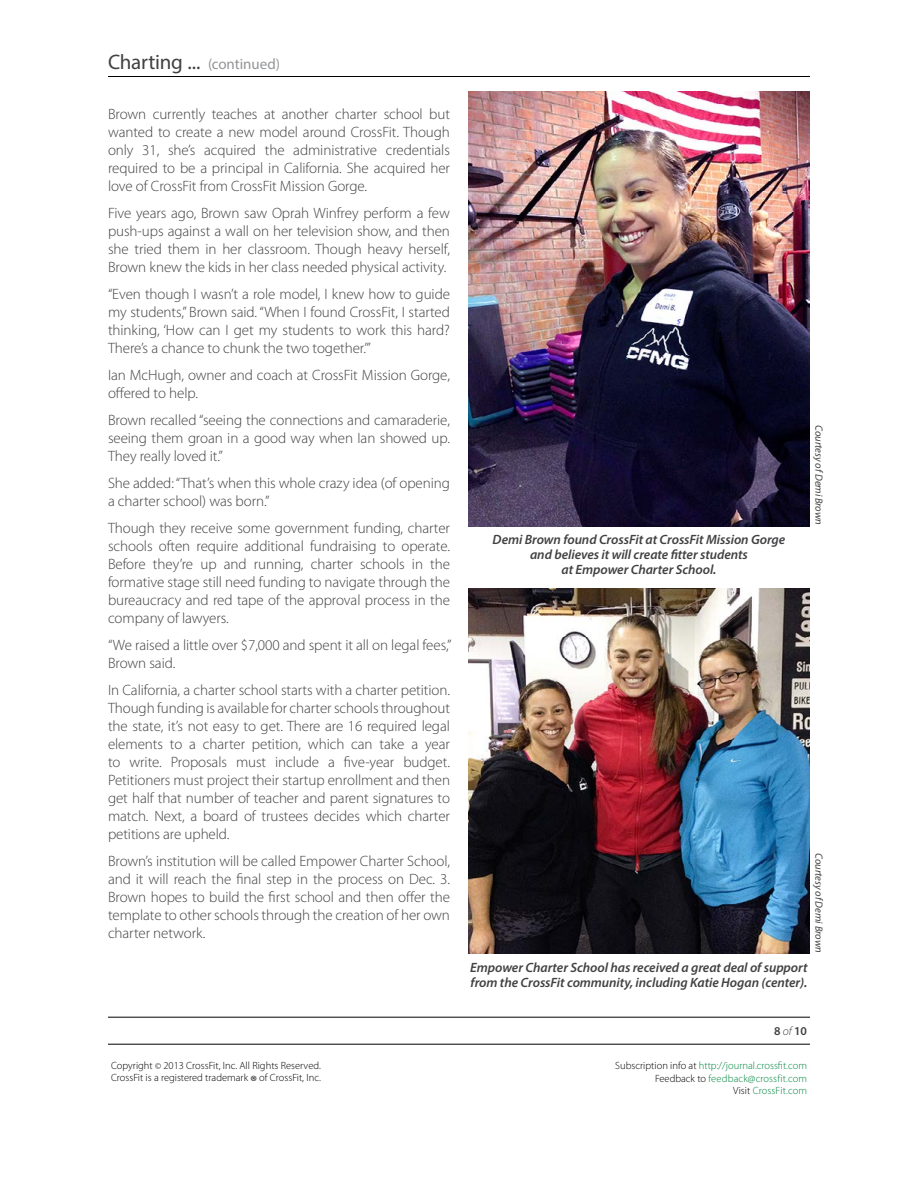
<style>
.page{position:relative;width:918px;height:1188px;background:#fff}
.page>*{position:absolute;margin:0;border:0;box-sizing:border-box;transform-origin:0 0}
.t1{font:21px "Myriad Pro";letter-spacing:-.01em;color:#414042}
.t2{font:300 15px/18px "Myriad Pro";letter-spacing:-.005em;color:#414042;text-align:justify}
.t3{font:italic 600 13.5px/15px "Myriad Pro";letter-spacing:-.005em;color:#414042}
.t4{font:600 12px "Myriad Pro";color:#414042}
.t5{font:300 10.5px/12.6px "Myriad Pro";color:#00853f;text-align:right}
.t6{font:300 10.5px/12px "Myriad Pro";color:#000}
.t7{font:italic 10.5px "Myriad Pro";letter-spacing:-.005em;color:#414042}
.s1{font-size:15px;color:#939598}
.s2{font-weight:300;font-style:italic}
.s3{font-size:9px}
.s4{font-size:16.5px}
.s5{color:#000}
</style>
<div class="page">
<hr style="left:108px;top:76px;width:702px;height:1px;background:#000">
<hr style="left:108px;top:1017px;width:702px;height:1px;background:#000">
<hr style="left:108px;top:1044px;width:702px;height:1px;background:#000">
<img style="left:468px;top:91px;width:342px;height:436px">
<img style="left:468px;top:588px;width:342px;height:366px">
<h1 class="t1" style="left:108px;top:49px;width:174px">Charting ... <span class="s1">(continued)</span></h1>
<p class="t2" style="left:108px;top:106px;width:344px">Brown currently teaches at another charter school but wanted to create a new model around CrossFit. Though only 31, she’s acquired the administrative credentials required to be a principal in California. She acquired her love of CrossFit from CrossFit Mission Gorge.</p>
<p class="t2" style="left:108px;top:205px;width:344px">Five years ago, Brown saw Oprah Winfrey perform a few push-ups against a wall on her television show, and then she tried them in her classroom. Though heavy herself, Brown knew the kids in her class needed physical activity.</p>
<p class="t2" style="left:108px;top:286px;width:344px">“Even though I wasn’t a role model, I knew how to guide my students,” Brown said. “When I found CrossFit, I started thinking, ‘How can I get my students to work this hard?<br>There’s a chance to chunk the two together.’”</p>
<p class="t2" style="left:108px;top:367px;width:343px">Ian McHugh, owner and coach at CrossFit Mission Gorge, offered to help.</p>
<p class="t2" style="left:108px;top:412px;width:344px">Brown recalled “seeing the connections and camaraderie, seeing them groan in a good way when Ian showed up.<br>They really loved it.”</p>
<p class="t2" style="left:108px;top:475px;width:344px">She added: “That’s when this whole crazy idea (of opening a charter school) was born.”</p>
<p class="t2" style="left:108px;top:520px;width:344px">Though they receive some government funding, charter schools often require additional fundraising to operate.<br>Before they’re up and running, charter schools in the formative stage still need funding to navigate through the bureaucracy and red tape of the approval process in the company of lawyers.</p>
<p class="t2" style="left:108px;top:637px;width:345px">“We raised a little over $7,000 and spent it all on legal fees,”<br>Brown said.</p>
<p class="t2" style="left:108px;top:682px;width:344px">In California, a charter school starts with a charter petition.<br>Though funding is available for charter schools throughout the state, it’s not easy to get. There are 16 required legal elements to a charter petition, which can take a year to write. Proposals must include a five-year budget.<br>Petitioners must project their startup enrollment and then get half that number of teacher and parent signatures to match. Next, a board of trustees decides which charter petitions are upheld.</p>
<p class="t2" style="left:108px;top:853px;width:344px">Brown’s institution will be called Empower Charter School, and it will reach the final step in the process on Dec. 3.<br>Brown hopes to build the first school and then offer the template to other schools through the creation of her own charter network.</p>
<p class="t3" style="left:493px;top:531px;width:294px;text-align:center">Demi Brown found CrossFit at CrossFit Mission Gorge and believes it will create fitter students<br>at Empower Charter School.</p>
<p class="t7" style="left:826px;top:425px;width:101px;rotate:90deg">Courtesy of Demi Brown</p>
<p class="t7" style="left:826px;top:853px;width:101px;rotate:90deg">Courtesy of Demi Brown</p>
<p class="t3" style="left:470px;top:960px;width:339px">Empower Charter School has received a great deal of support from the CrossFit community, including Katie Hogan (center).</p>
<p class="t4" style="left:774px;top:1023px;width:34px">8 <span class="s2">of</span> 10</p>
<p class="t6" style="left:111px;top:1060px;width:211px">Copyright <span class="s3">©</span> 2013 CrossFit, Inc. All Rights Reserved.<br>CrossFit is a registered trademark <span class="s4">®</span> of CrossFit, Inc.</p>
<p class="t5" style="left:615px;top:1060px;width:193px"><span class="s5">Subscription info at</span> http://journal.crossfit.com<br><span class="s5">Feedback to</span> feedback@crossfit.com<br><span class="s5">Visit</span> CrossFit.com</p>
</div>
